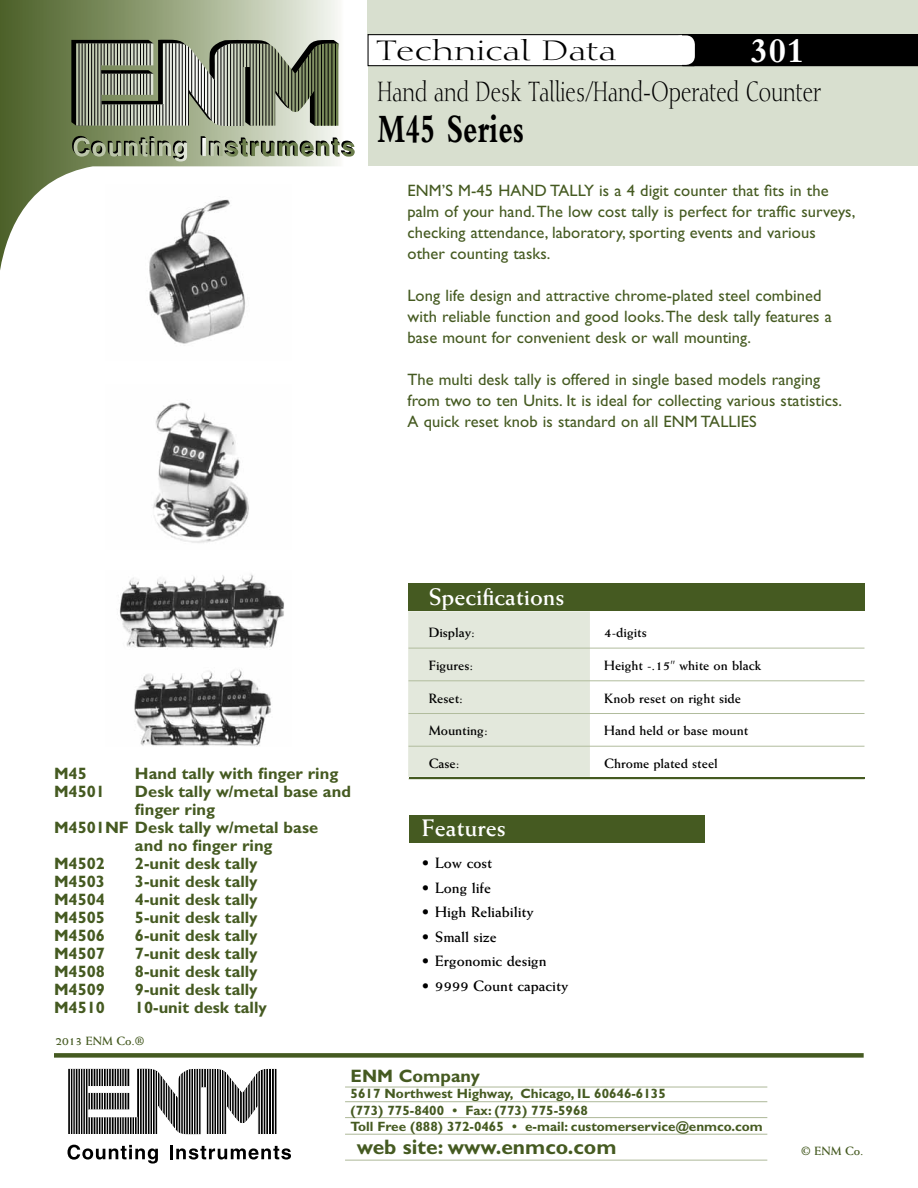
<style>
.page{position:relative;width:918px;height:1188px;background:#fff}
.page>*{position:absolute;margin:0;border:0;box-sizing:border-box;transform-origin:0 0}
.t1{font:700 42px "Bembo";color:#000;scale:.71 1}
.t2{font:700 36px "Bembo";color:#fff}
.t3{font:27.6px "Diotima Roman Os F";color:#000;scale:1.25 1}
.t4{font:27.3px "Diotima Roman Os F";color:#000;scale:.71 1}
.t5{font:700 24px "Weiss";color:#fff}
.t6{font:700 21px "Gill Sans Std";color:#455a21}
.t7{font:700 18px "Gill Sans Std";color:#455a21}
.t8{font:16.5px/21px "Gill Sans Std";letter-spacing:.005em;color:#455a21}
.t9{font:700 16.5px "Gill Sans Std";color:#455a21}
.t10{font:700 15px "Weiss";color:#000}
.t11{font:700 13.5px/16.4px "Gill Sans Std";color:#455a21}
.t12{font:700 13.5px "Weiss";color:#000}
.t13{font:700 12px "Weiss";color:#455a21}
</style>
<div class="page">
<div style="left:368px;top:66px;width:550px;height:100px;background:#d8dfcf"></div>
<div style="left:368px;top:0;width:550px;height:35px;background:#d8dfcf"></div>
<div style="left:368px;top:34px;width:326px;height:32px;border:1px solid #000"></div>
<div style="left:682px;top:34px;width:236px;height:32px;background:#000"></div>
<div style="left:672px;top:35px;width:23px;height:30px;background:#fff;border-radius:9px"></div>
<svg style="left:0;top:0;width:339px;height:270px"></svg>
<hr style="left:345px;top:1086px;width:422px;height:2px;background:#b1bc9d">
<hr style="left:345px;top:1101px;width:422px;height:1px;background:#b1bc9d">
<hr style="left:345px;top:1117px;width:422px;height:1px;background:#b1bc9d">
<hr style="left:345px;top:1134px;width:422px;height:1px;background:#b1bc9d">
<hr style="left:345px;top:1160px;width:422px;height:1px;background:#b1bc9d">
<svg style="left:68px;top:1145px;width:90px;height:19px"></svg>
<hr style="left:170px;top:1145px;width:3px;height:14px;background:#000">
<svg style="left:176px;top:1146px;width:115px;height:14px"></svg>
<svg style="left:68px;top:1069px;width:209px;height:65px"></svg>
<div style="left:54px;top:1053px;width:810px;height:5px;background:#455a21"></div>
<svg style="left:72px;top:136px;width:115px;height:26px;background:#818d6c"></svg>
<svg style="left:201px;top:136px;width:154px;height:21px;background:#929b83"></svg>
<svg style="left:71px;top:40px;width:267px;height:86px;background:#898f7e"></svg>
<hr style="left:166px;top:43px;width:1px;height:83px;background:#000">
<hr style="left:169px;top:43px;width:1px;height:83px;background:#000">
<hr style="left:172px;top:43px;width:1px;height:83px;background:#000">
<hr style="left:176px;top:43px;width:1px;height:83px;background:#000">
<hr style="left:179px;top:43px;width:1px;height:83px;background:#000">
<hr style="left:182px;top:43px;width:1px;height:83px;background:#000">
<hr style="left:185px;top:43px;width:1px;height:83px;background:#000">
<hr style="left:188px;top:43px;width:1px;height:83px;background:#000">
<hr style="left:191px;top:43px;width:1px;height:83px;background:#000">
<hr style="left:195px;top:43px;width:1px;height:83px;background:#000">
<hr style="left:198px;top:43px;width:1px;height:83px;background:#000">
<hr style="left:201px;top:43px;width:1px;height:83px;background:#000">
<hr style="left:204px;top:43px;width:1px;height:83px;background:#000">
<hr style="left:207px;top:43px;width:1px;height:83px;background:#000">
<hr style="left:211px;top:43px;width:1px;height:83px;background:#000">
<hr style="left:214px;top:43px;width:1px;height:83px;background:#000">
<hr style="left:217px;top:43px;width:1px;height:83px;background:#000">
<hr style="left:221px;top:43px;width:1px;height:83px;background:#000">
<hr style="left:224px;top:43px;width:1px;height:83px;background:#000">
<hr style="left:227px;top:43px;width:1px;height:83px;background:#000">
<hr style="left:230px;top:43px;width:1px;height:83px;background:#000">
<hr style="left:234px;top:43px;width:1px;height:83px;background:#000">
<hr style="left:237px;top:43px;width:1px;height:83px;background:#000">
<hr style="left:240px;top:43px;width:1px;height:83px;background:#000">
<hr style="left:243px;top:43px;width:1px;height:83px;background:#000">
<hr style="left:246px;top:43px;width:1px;height:83px;background:#000">
<hr style="left:250px;top:43px;width:1px;height:83px;background:#000">
<hr style="left:253px;top:43px;width:1px;height:83px;background:#000">
<hr style="left:256px;top:43px;width:1px;height:83px;background:#000">
<hr style="left:259px;top:43px;width:1px;height:83px;background:#000">
<hr style="left:262px;top:43px;width:1px;height:83px;background:#000">
<hr style="left:266px;top:43px;width:1px;height:83px;background:#000">
<hr style="left:269px;top:43px;width:1px;height:83px;background:#000">
<hr style="left:272px;top:43px;width:1px;height:83px;background:#000">
<hr style="left:275px;top:43px;width:1px;height:83px;background:#000">
<hr style="left:278px;top:43px;width:1px;height:83px;background:#000">
<hr style="left:281px;top:43px;width:1px;height:83px;background:#000">
<hr style="left:285px;top:43px;width:1px;height:83px;background:#000">
<hr style="left:288px;top:43px;width:1px;height:83px;background:#000">
<hr style="left:291px;top:43px;width:1px;height:83px;background:#000">
<hr style="left:295px;top:43px;width:1px;height:83px;background:#000">
<hr style="left:298px;top:43px;width:1px;height:83px;background:#000">
<hr style="left:302px;top:43px;width:1px;height:83px;background:#000">
<hr style="left:305px;top:43px;width:1px;height:83px;background:#000">
<hr style="left:308px;top:43px;width:1px;height:83px;background:#000">
<hr style="left:311px;top:43px;width:1px;height:83px;background:#000">
<hr style="left:314px;top:43px;width:1px;height:83px;background:#000">
<hr style="left:318px;top:43px;width:1px;height:83px;background:#000">
<hr style="left:321px;top:43px;width:1px;height:83px;background:#000">
<hr style="left:324px;top:43px;width:1px;height:83px;background:#000">
<hr style="left:328px;top:43px;width:1px;height:83px;background:#000">
<hr style="left:332px;top:43px;width:1px;height:83px;background:#000">
<hr style="left:335px;top:43px;width:1px;height:83px;background:#000">
<div style="left:408px;top:611px;width:182px;height:166px;background:#e3e8dc"></div>
<div style="left:408px;top:584px;width:457px;height:27px;background:#455a21"></div>
<div style="left:409px;top:815px;width:296px;height:28px;background:#455a21"></div>
<img style="left:106px;top:185px;width:186px;height:159px">
<img style="left:153px;top:402px;width:96px;height:141px">
<img style="left:119px;top:574px;width:165px;height:172px">
<hr style="left:409px;top:648px;width:456px;height:1px;background:#b1bc9d">
<hr style="left:409px;top:680px;width:456px;height:1px;background:#b1bc9d">
<hr style="left:409px;top:713px;width:456px;height:1px;background:#b1bc9d">
<hr style="left:409px;top:746px;width:456px;height:1px;background:#b1bc9d">
<hr style="left:409px;top:779px;width:456px;height:1px;background:#b1bc9d">
<hr style="left:409px;top:777px;width:456px;height:1px;background:#455a21">
<h2 class="t2" style="left:751px;top:30px;width:56px">301</h2>
<h3 class="t4" style="left:378px;top:76px;width:626px">Hand and Desk Tallies/Hand-Operated Counter</h3>
<h1 class="t1" style="left:378px;top:105px;width:208px">M45 Series</h1>
<h3 class="t3" style="left:376px;top:35px;width:194px">Technical Data</h3>
<p class="t8" style="left:407px;top:180px;width:449px">ENM’S M-45 HAND TALLY is a 4 digit counter that fits in the palm of your hand. The low cost tally is perfect for traffic surveys, checking attendance, laboratory, sporting events and various other counting tasks.</p>
<p class="t8" style="left:407px;top:285px;width:426px">Long life design and attractive chrome-plated steel combined with reliable function and good looks. The desk tally features a base mount for convenient desk or wall mounting.</p>
<p class="t8" style="left:407px;top:369px;width:436px">The multi desk tally is offered in single based models ranging from two to ten Units. It is ideal for collecting various statistics.<br>A quick reset knob is standard on all ENM TALLIES</p>
<p class="t9" style="left:54px;top:763px;width:34px">M45</p>
<p class="t9" style="left:135px;top:763px;width:205px">Hand tally with finger ring</p>
<p class="t9" style="left:54px;top:781px;width:53px">M4501</p>
<p class="t9" style="left:135px;top:781px;width:217px">Desk tally w/metal base and</p>
<p class="t9" style="left:135px;top:799px;width:82px">finger ring</p>
<p class="t9" style="left:54px;top:817px;width:266px">M4501NF Desk tally w/metal base</p>
<p class="t9" style="left:135px;top:835px;width:139px">and no finger ring</p>
<p class="t9" style="left:54px;top:853px;width:53px">M4502</p>
<p class="t9" style="left:135px;top:853px;width:124px">2-unit desk tally</p>
<p class="t9" style="left:54px;top:871px;width:53px">M4503</p>
<p class="t9" style="left:135px;top:871px;width:124px">3-unit desk tally</p>
<p class="t9" style="left:54px;top:889px;width:53px">M4504</p>
<p class="t9" style="left:135px;top:889px;width:124px">4-unit desk tally</p>
<p class="t9" style="left:54px;top:907px;width:53px">M4505</p>
<p class="t9" style="left:135px;top:907px;width:124px">5-unit desk tally</p>
<p class="t9" style="left:54px;top:925px;width:53px">M4506</p>
<p class="t9" style="left:135px;top:925px;width:124px">6-unit desk tally</p>
<p class="t9" style="left:54px;top:943px;width:53px">M4507</p>
<p class="t9" style="left:135px;top:943px;width:124px">7-unit desk tally</p>
<p class="t9" style="left:54px;top:961px;width:53px">M4508</p>
<p class="t9" style="left:135px;top:961px;width:124px">8-unit desk tally</p>
<p class="t9" style="left:54px;top:979px;width:53px">M4509</p>
<p class="t9" style="left:135px;top:979px;width:124px">9-unit desk tally</p>
<p class="t9" style="left:54px;top:997px;width:53px">M4510</p>
<p class="t9" style="left:135px;top:997px;width:133px">10-unit desk tally</p>
<p class="t13" style="left:56px;top:1033px;width:90px">2013 ENM Co.®</p>
<h3 class="t5" style="left:429px;top:583px;width:137px">Specifications</h3>
<p class="t12" style="left:429px;top:625px;width:48px">Display:</p>
<p class="t12" style="left:604px;top:625px;width:44px">4-digits</p>
<p class="t12" style="left:429px;top:657px;width:46px">Figures:</p>
<p class="t12" style="left:604px;top:657px;width:159px">Height -.15” white on black</p>
<p class="t12" style="left:429px;top:690px;width:36px">Reset:</p>
<p class="t12" style="left:604px;top:690px;width:138px">Knob reset on right side</p>
<p class="t12" style="left:429px;top:723px;width:61px">Mounting:</p>
<p class="t12" style="left:604px;top:723px;width:146px">Hand held or base mount</p>
<p class="t12" style="left:429px;top:755px;width:32px">Case:</p>
<p class="t12" style="left:604px;top:755px;width:115px">Chrome plated steel</p>
<h3 class="t5" style="left:422px;top:814px;width:85px">Features</h3>
<p class="t10" style="left:422px;top:854px;width:72px">• Low cost</p>
<p class="t10" style="left:422px;top:879px;width:71px">• Long life</p>
<p class="t10" style="left:422px;top:903px;width:113px">• High Reliability</p>
<p class="t10" style="left:422px;top:928px;width:77px">• Small size</p>
<p class="t10" style="left:422px;top:952px;width:126px">• Ergonomic design</p>
<p class="t10" style="left:422px;top:977px;width:148px">• 9999 Count capacity</p>
<p class="t7" style="left:351px;top:1065px;width:131px">ENM Company</p>
<p class="t11" style="left:351px;top:1086px;width:414px">5617 Northwest Highway, Chicago, IL 60646-6135<br>(773) 775-8400 • Fax: (773) 775-5968<br>Toll Free (888) 372-0465 • e-mail: customerservice@enmco.com</p>
<p class="t6" style="left:357px;top:1134px;width:261px">web site: www.enmco.com</p>
<p class="t13" style="left:801px;top:1143px;width:64px">© ENM Co.</p>
</div>
